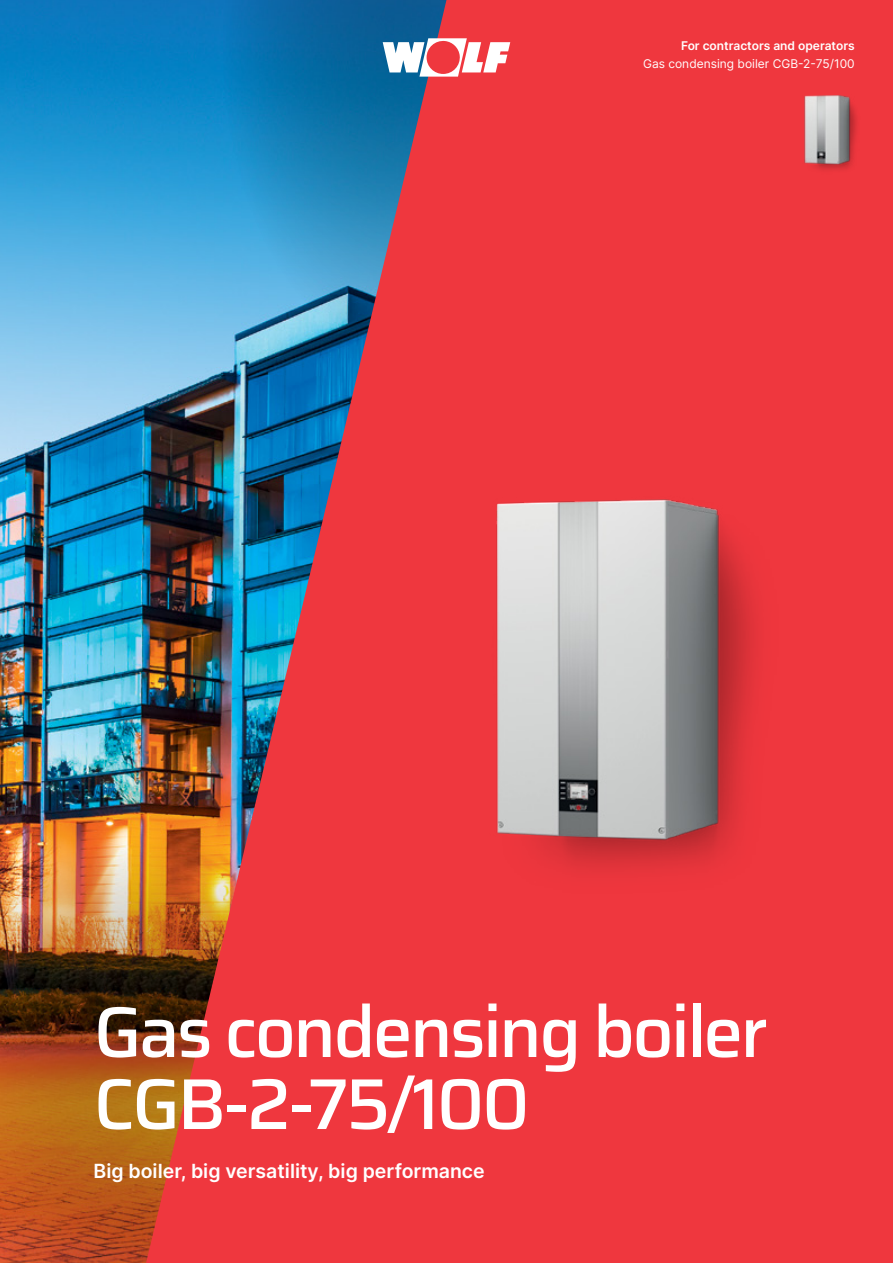
<style>
.page{position:relative;width:893px;height:1263px;background:#fff}
.page>*{position:absolute;margin:0;border:0;box-sizing:border-box;transform-origin:0 0}
.t1{font:500 72px/72px "Saira";letter-spacing:-.04em;color:#fff}
.t2{font:600 19.5px "Inter";color:#fff}
.t3{font:12px "Inter";color:#fff}
.t4{font:600 12px "Inter";color:#fff}
.s1{font-style:inherit}
</style>
<div class="page">
<img style="left:0;top:0;width:146px;height:839px">
<img style="left:0;top:839px;width:146px;height:424px">
<img style="left:146px;top:0;width:747px;height:1263px">
<svg style="left:383px;top:38px;width:127px;height:39px"></svg>
<img style="left:345px;top:405px;width:528px;height:528px">
<img style="left:774px;top:77px;width:106px;height:105px">
<p class="t4" style="left:681px;top:37px;width:175px">For contractors and operators</p>
<p class="t3" style="left:643px;top:55px;width:213px">Gas condensing boiler CGB-2-75/100</p>
<h1 class="t1" style="left:94px;top:993px;width:676px"><span class="s1">G</span>as condensing boiler<br><span class="s1">CGB-2-75/100</span></h1>
<p class="t2" style="left:94px;top:1157px;width:393px">Big boiler, big versatility, big performance</p>
</div>
